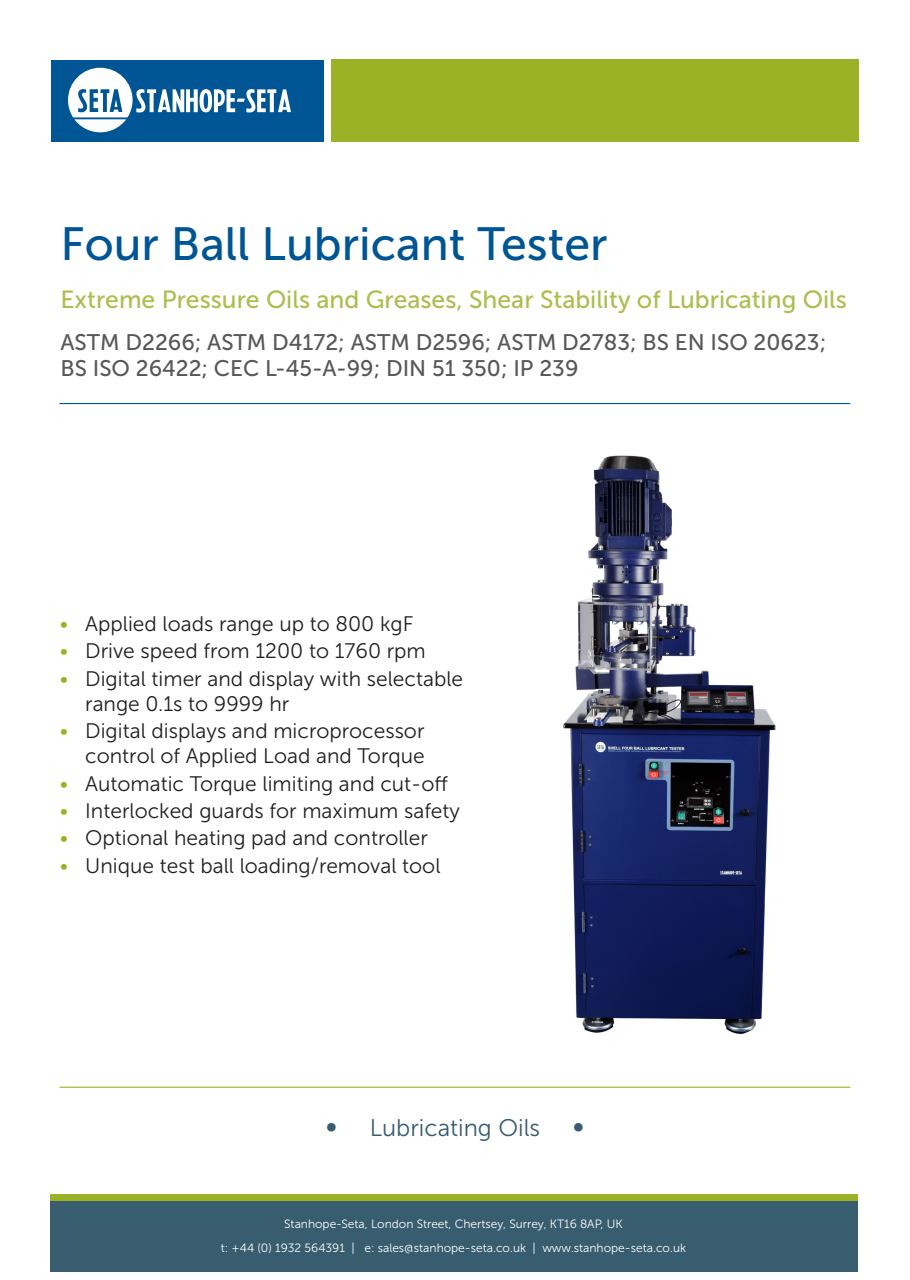
<style>
.page{position:relative;width:910px;height:1280px;background:#fff}
.page>*{position:absolute;margin:0;border:0;box-sizing:border-box;transform-origin:0 0}
.t1{font:46.5px "Museo Sans 500";color:#005595}
.t2{font:24.75px "Museo Sans 500";color:#adbe4f}
.t3{font:24px "Museo Sans 300";color:#375d6e}
.t4{font:22.5px/25.5px "Museo Sans 500";color:#57585a}
.t5{font:21px/25.2px "Museo Sans 300";color:#231f20}
.BODY{font:12px "Museo Sans 300";color:#fff}
.s1{color:#9cb226}
.s2{font-size:30px}
</style>
<div class="page">
<div style="left:332px;top:60px;width:527px;height:82px;background:#9cb226"></div>
<div style="left:51px;top:60px;width:272px;height:81px;background:#005595"></div>
<svg style="left:68px;top:68px;width:223px;height:64px"></svg>
<div style="left:50px;top:1194px;width:808px;height:78px;background:#375d6e"></div>
<div style="left:50px;top:1194px;width:808px;height:7px;background:#9cb226"></div>
<hr style="left:59px;top:403px;width:791px;height:1px;background:#005595">
<hr style="left:60px;top:1087px;width:790px;height:1px;background:#9cb226">
<img style="left:563px;top:455px;width:213px;height:580px">
<p class="t1" style="left:60px;top:218px;width:549px">Four Ball Lubricant Tester</p>
<p class="t2" style="left:60px;top:286px;width:788px">Extreme Pressure Oils and Greases, Shear Stability of Lubricating Oils</p>
<p class="t4" style="left:60px;top:330px;width:767px">ASTM D2266; ASTM D4172; ASTM D2596; ASTM D2783; BS EN ISO 20623;<br>BS ISO 26422; CEC L-45-A-99; DIN 51 350; IP 239</p>
<p class="t5" style="left:60px;top:611px;width:355px"><span class="s1">•</span> Applied loads range up to 800 kgF</p>
<p class="t5" style="left:60px;top:639px;width:368px"><span class="s1">•</span> Drive speed from 1200 to 1760 rpm</p>
<p class="t5" style="left:85px;top:666px;width:379px;text-indent:-26px"><span class="s1">•</span> Digital timer and display with selectable range 0.1s to 9999 hr</p>
<p class="t5" style="left:60px;top:718px;width:366px;text-align:right"><span class="s1">•</span> Digital displays and microprocessor control of Applied Load and Torque</p>
<p class="t5" style="left:60px;top:771px;width:390px"><span class="s1">•</span> Automatic Torque limiting and cut-off</p>
<p class="t5" style="left:60px;top:798px;width:402px"><span class="s1">•</span> Interlocked guards for maximum safety</p>
<p class="t5" style="left:60px;top:826px;width:370px"><span class="s1">•</span> Optional heating pad and controller</p>
<p class="t5" style="left:60px;top:853px;width:382px"><span class="s1">•</span> Unique test ball loading/removal tool</p>
<p class="t3" style="left:325px;top:1115px;width:261px"><span class="s2">•</span> Lubricating Oils <span class="s2">•</span></p>
<p class="BODY" style="left:284px;top:1217px;width:340px">Stanhope-Seta, London Street, Chertsey, Surrey, KT16 8AP, UK</p>
<p class="BODY" style="left:221px;top:1241px;width:467px">t: +44 (0) 1932 564391 | e: sales@stanhope-seta.co.uk | www.stanhope-seta.co.uk</p>
</div>
